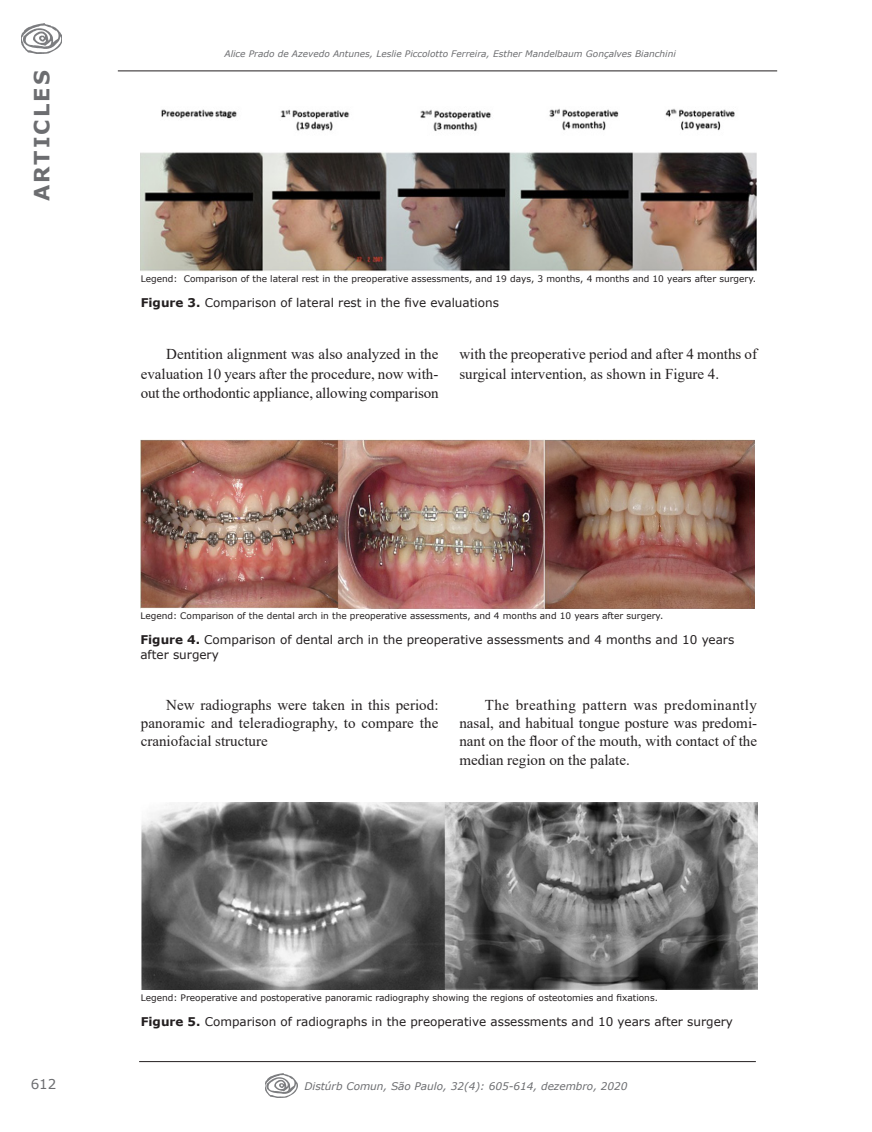
<style>
.page{position:relative;width:872px;height:1132px;background:#fff}
.page>*{position:absolute;margin:0;border:0;box-sizing:border-box;transform-origin:0 0}
.t1{font:700 21px "Verdana";letter-spacing:.1em;color:#6c6d70}
.Corpo_do_texto_ing{font:15px/18px "Times New Roman";color:#231f20;text-align:justify}
.t2{font:13.5px "Verdana";color:#6c6d70}
.Tabelas_e_Gráficos{font:12px/14.4px "Verdana";color:#231f20}
.t3{font:italic 10.5px "Verdana";color:#6c6d70}
.Legenda_grafico{font:9px "Verdana";color:#231f20}
.t4{font:italic 9px "Verdana";color:#6c6d70}
.s1{font-weight:700}
</style>
<div class="page">
<hr style="left:118px;top:70px;width:659px;height:1px;background:#231f20">
<img style="left:21px;top:24px;width:41px;height:29px">
<hr style="left:139px;top:1060px;width:617px;height:1px;background:#231f20">
<img style="left:265px;top:1073px;width:32px;height:23px">
<img style="left:141px;top:108px;width:615px;height:163px">
<img style="left:141px;top:802px;width:616px;height:187px">
<img style="left:140px;top:439px;width:615px;height:169px">
<h1 class="t1" style="left:27px;top:201px;width:132px;rotate:-90deg">ARTICLES</h1>
<p class="t4" style="left:224px;top:47px;width:453px">Alice Prado de Azevedo Antunes, Leslie Piccolotto Ferreira, Esther Mandelbaum Gonçalves Bianchini</p>
<p class="Legenda_grafico" style="left:141px;top:272px;width:617px">Legend: Comparison of the lateral rest in the preoperative assessments, and 19 days, 3 months, 4 months and 10 years after surgery.</p>
<p class="Tabelas_e_Gráficos" style="left:141px;top:295px;width:360px"><span class="s1">Figure 3.</span> Comparison of lateral rest in the five evaluations</p>
<p class="Corpo_do_texto_ing" style="left:141px;top:344px;width:299px;line-height:19.2px;text-indent:26px">Dentition alignment was also analyzed in the evaluation 10 years after the procedure, now with&shy;out the orthodontic appliance, allowing comparison</p>
<p class="Corpo_do_texto_ing" style="left:459px;top:344px;width:299px;line-height:19.2px">with the preoperative period and after 4 months of surgical intervention, as shown in Figure 4.</p>
<p class="Legenda_grafico" style="left:140px;top:609px;width:524px">Legend: Comparison of the dental arch in the preoperative assessments, and 4 months and 10 years after surgery.</p>
<p class="Tabelas_e_Gráficos" style="left:140px;top:632px;width:595px"><span class="s1">Figure 4.</span> Comparison of dental arch in the preoperative assessments and 4 months and 10 years after surgery</p>
<p class="Corpo_do_texto_ing" style="left:141px;top:695px;width:299px;text-indent:26px">New radiographs were taken in this period: panoramic and teleradiography, to compare the craniofacial structure</p>
<p class="Corpo_do_texto_ing" style="left:459px;top:695px;width:299px;text-indent:26px">The breathing pattern was predominantly nasal, and habitual tongue posture was predomi&shy;nant on the floor of the mouth, with contact of the median region on the palate.</p>
<p class="Legenda_grafico" style="left:141px;top:990px;width:519px">Legend: Preoperative and postoperative panoramic radiography showing the regions of osteotomies and fixations.</p>
<p class="Tabelas_e_Gráficos" style="left:141px;top:1013px;width:594px"><span class="s1">Figure 5.</span> Comparison of radiographs in the preoperative assessments and 10 years after surgery</p>
<p class="t2" style="left:31px;top:1074px;width:27px">612</p>
<p class="t3" style="left:304px;top:1078px;width:325px">Distúrb Comun, São Paulo, 32(4): 605-614, dezembro, 2020</p>
</div>
